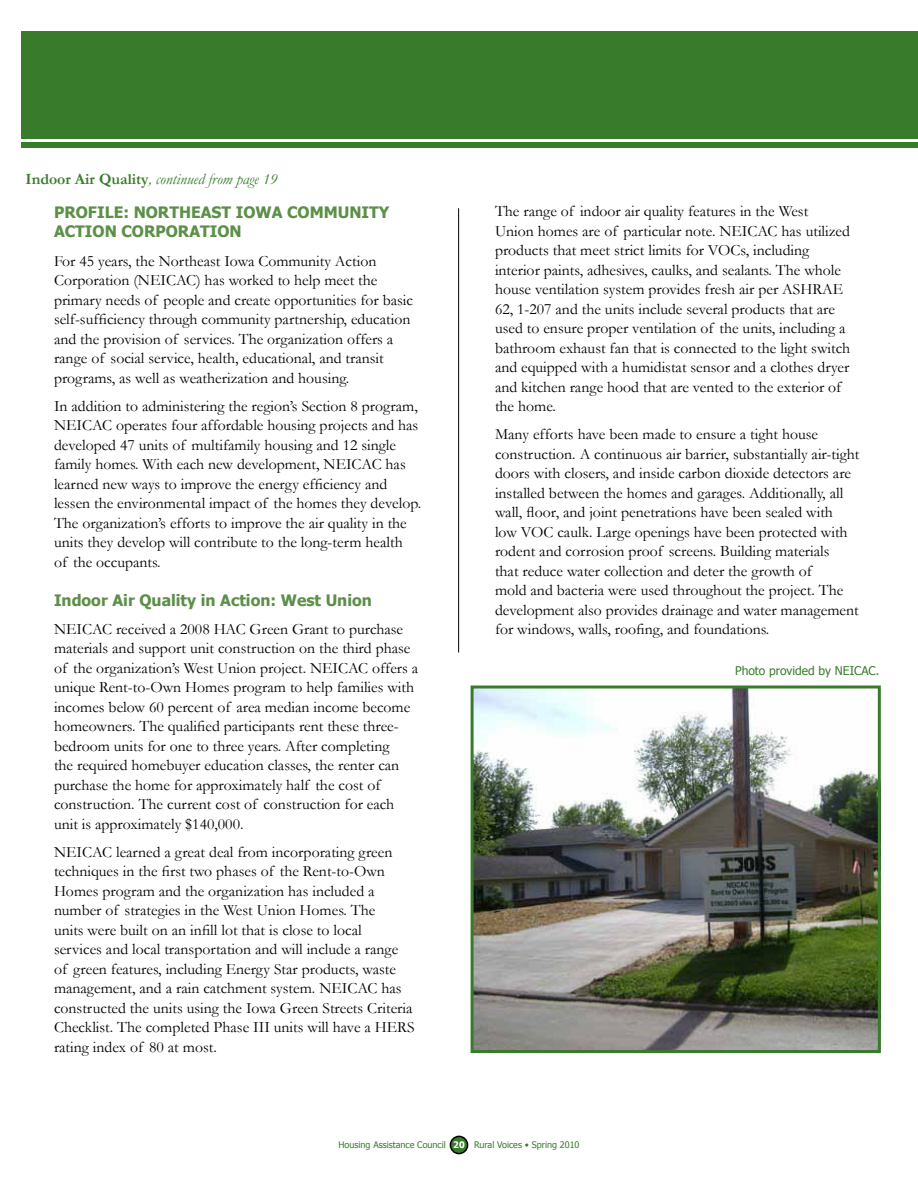
<style>
.page{position:relative;width:918px;height:1188px;background:#fff}
.page>*{position:absolute;margin:0;border:0;box-sizing:border-box;transform-origin:0 0}
.t1{font:15.75px/19.5px "Garamond";color:#000}
.t2{font:700 15.75px/19.5px "Tahoma";color:#5c8f48}
.t3{font:italic 15.75px "Garamond";color:#387c2b}
.t4{font:12px "Tahoma";color:#387c2b}
.t5{font:9px "Tahoma";color:#387c2b}
.s1{font-weight:700;font-style:normal}
.s2{font-weight:700;color:#fff}
</style>
<div class="page">
<div style="left:450px;top:1136px;width:18px;height:18px;background:#387c2b;border-radius:50%"></div>
<div style="left:450px;top:1136px;width:18px;height:18px;border:2px solid #000;border-radius:50%"></div>
<hr style="left:458px;top:208px;width:1px;height:445px;background:#000">
<div style="left:22px;top:31px;width:896px;height:108px;background:#387c2b"></div>
<div style="left:22px;top:142px;width:896px;height:6px;background:#387c2b"></div>
<img style="left:475px;top:690px;width:402px;height:359px">
<div style="left:471px;top:686px;width:410px;height:367px;border:3px solid #387c2b"></div>
<p class="t3" style="left:26px;top:169px;width:254px"><span class="s1">Indoor Air Quality</span>, continued from page 19</p>
<p class="t2" style="left:54px;top:201px;width:337px">PROFILE: NORTHEAST IOWA COMMUNITY<br>ACTION CORPORATION</p>
<p class="t1" style="left:54px;top:250px;width:361px">For 45 years, the Northeast Iowa Community Action Corporation (NEICAC) has worked to help meet the primary needs of people and create opportunities for basic self-sufficiency through community partnership, education and the provision of services. The organization offers a range of social service, health, educational, and transit programs, as well as weatherization and housing.</p>
<p class="t1" style="left:54px;top:396px;width:369px">In addition to administering the region’s Section 8 program, NEICAC operates four affordable housing projects and has developed 47 units of multifamily housing and 12 single family homes. With each new development, NEICAC has learned new ways to improve the energy efficiency and lessen the environmental impact of the homes they develop.<br>The organization’s efforts to improve the air quality in the units they develop will contribute to the long-term health<br>of the occupants.</p>
<p class="t2" style="left:54px;top:589px;width:319px">Indoor Air Quality in Action: West Union</p>
<p class="t1" style="left:54px;top:619px;width:366px">NEICAC received a 2008 HAC Green Grant to purchase materials and support unit construction on the third phase of the organization’s West Union project. NEICAC offers a unique Rent-to-Own Homes program to help families with incomes below 60 percent of area median income become homeowners. The qualified participants rent these three&shy;bedroom units for one to three years. After completing<br>the required homebuyer education classes, the renter can purchase the home for approximately half the cost of construction. The current cost of construction for each unit is approximately $140,000.</p>
<p class="t1" style="left:54px;top:842px;width:362px">NEICAC learned a great deal from incorporating green techniques in the first two phases of the Rent-to-Own Homes program and the organization has included a number of strategies in the West Union Homes. The<br>units were built on an infill lot that is close to local<br>services and local transportation and will include a range of green features, including Energy Star products, waste management, and a rain catchment system. NEICAC has constructed the units using the Iowa Green Streets Criteria Checklist. The completed Phase III units will have a HERS rating index of 80 at most.</p>
<p class="t1" style="left:495px;top:201px;width:357px">The range of indoor air quality features in the West Union homes are of particular note. NEICAC has utilized products that meet strict limits for VOCs, including interior paints, adhesives, caulks, and sealants. The whole house ventilation system provides fresh air per ASHRAE 62, 1-207 and the units include several products that are used to ensure proper ventilation of the units, including a bathroom exhaust fan that is connected to the light switch and equipped with a humidistat sensor and a clothes dryer and kitchen range hood that are vented to the exterior of the home.</p>
<p class="t1" style="left:495px;top:424px;width:366px">Many efforts have been made to ensure a tight house construction. A continuous air barrier, substantially air-tight doors with closers, and inside carbon dioxide detectors are installed between the homes and garages. Additionally, all wall, floor, and joint penetrations have been sealed with<br>low VOC caulk. Large openings have been protected with rodent and corrosion proof screens. Building materials<br>that reduce water collection and deter the growth of<br>mold and bacteria were used throughout the project. The development also provides drainage and water management for windows, walls, roofing, and foundations.</p>
<p class="t4" style="left:735px;top:662px;width:146px">Photo provided by NEICAC.</p>
<p class="t5" style="left:338px;top:1139px;width:243px">Housing Assistance Council <span class="s2">20</span> Rural Voices • Spring 2010</p>
</div>
